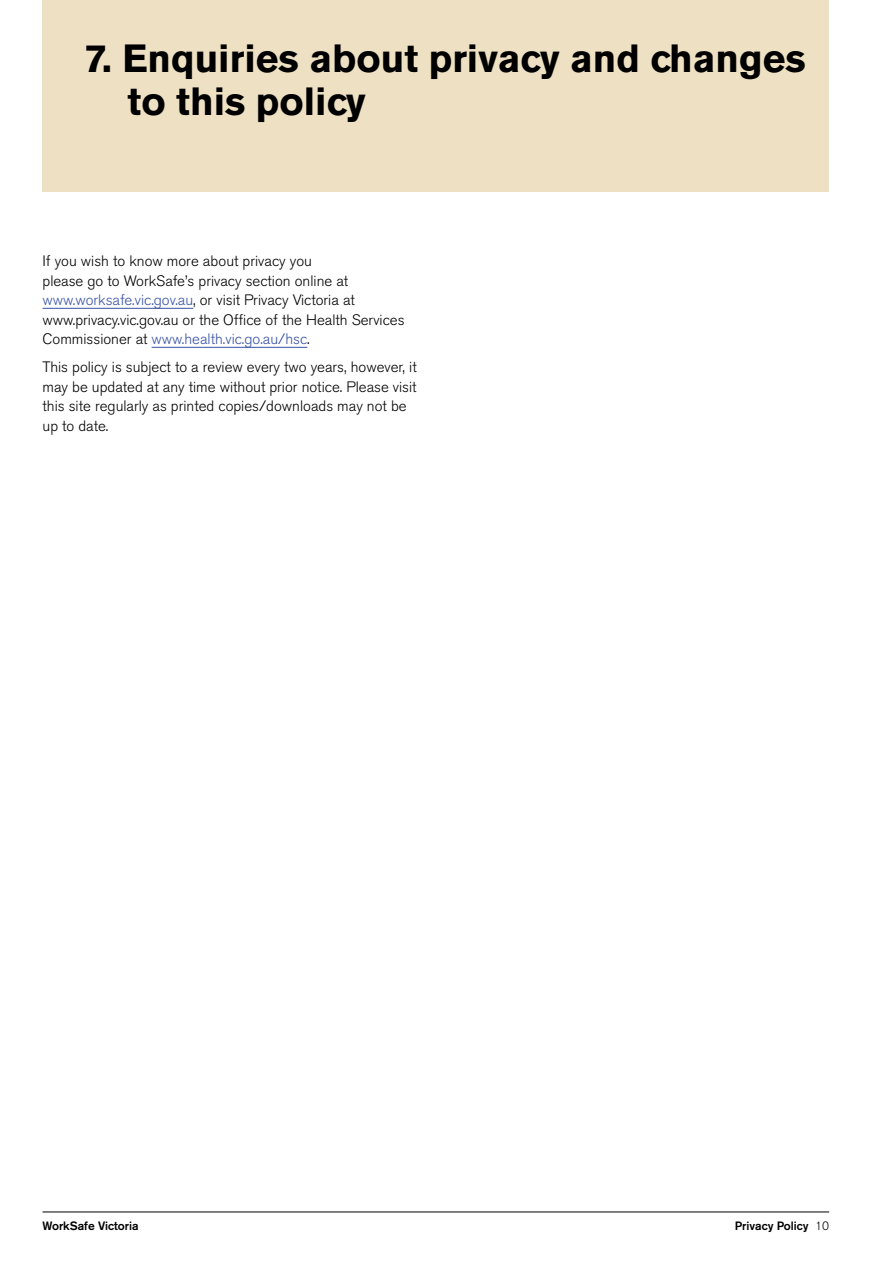
<style>
.page{position:relative;width:893px;height:1263px;background:#fff}
.page>*{position:absolute;margin:0;border:0;box-sizing:border-box;transform-origin:0 0}
.t1{font:700 39px/43.5px "Akzidenz Grotesk BE";color:#000}
.t2{font:300 15px/19.5px "Akzidenz Grotesk BE";color:#000}
.t3{font:500 12px "Akzidenz Grotesk BE";color:#000}
.s1{color:#3a53a4}
.s2{font-weight:300}
</style>
<div class="page">
<div style="left:43px;top:0;width:786px;height:191px;background:#eee1c3"></div>
<hr style="left:43px;top:1212px;width:786px;height:1px;background:#000">
<hr style="left:43px;top:308px;width:150px;height:1px;background:#3a53a4">
<hr style="left:152px;top:347px;width:155px;height:1px;background:#3a53a4">
<h1 class="t1" style="left:128px;top:37px;width:680px;text-indent:-43px">7. Enquiries about privacy and changes to this policy</h1>
<p class="t2" style="left:43px;top:252px;width:364px">If you wish to know more about privacy you<br>please go to WorkSafe’s privacy section online at <span class="s1">www.worksafe.vic.gov.au</span>, or visit Privacy Victoria at www.privacy.vic.gov.au or the Office of the Health Services Commissioner at <span class="s1">www.health.vic.go.au/hsc</span>.</p>
<p class="t2" style="left:43px;top:358px;width:376px">This policy is subject to a review every two years, however, it may be updated at any time without prior notice. Please visit this site regularly as printed copies/downloads may not be up to date.</p>
<p class="t3" style="left:43px;top:1218px;width:98px">WorkSafe Victoria</p>
<p class="t3" style="left:735px;top:1218px;width:96px">Privacy Policy <span class="s2">10</span></p>
</div>
